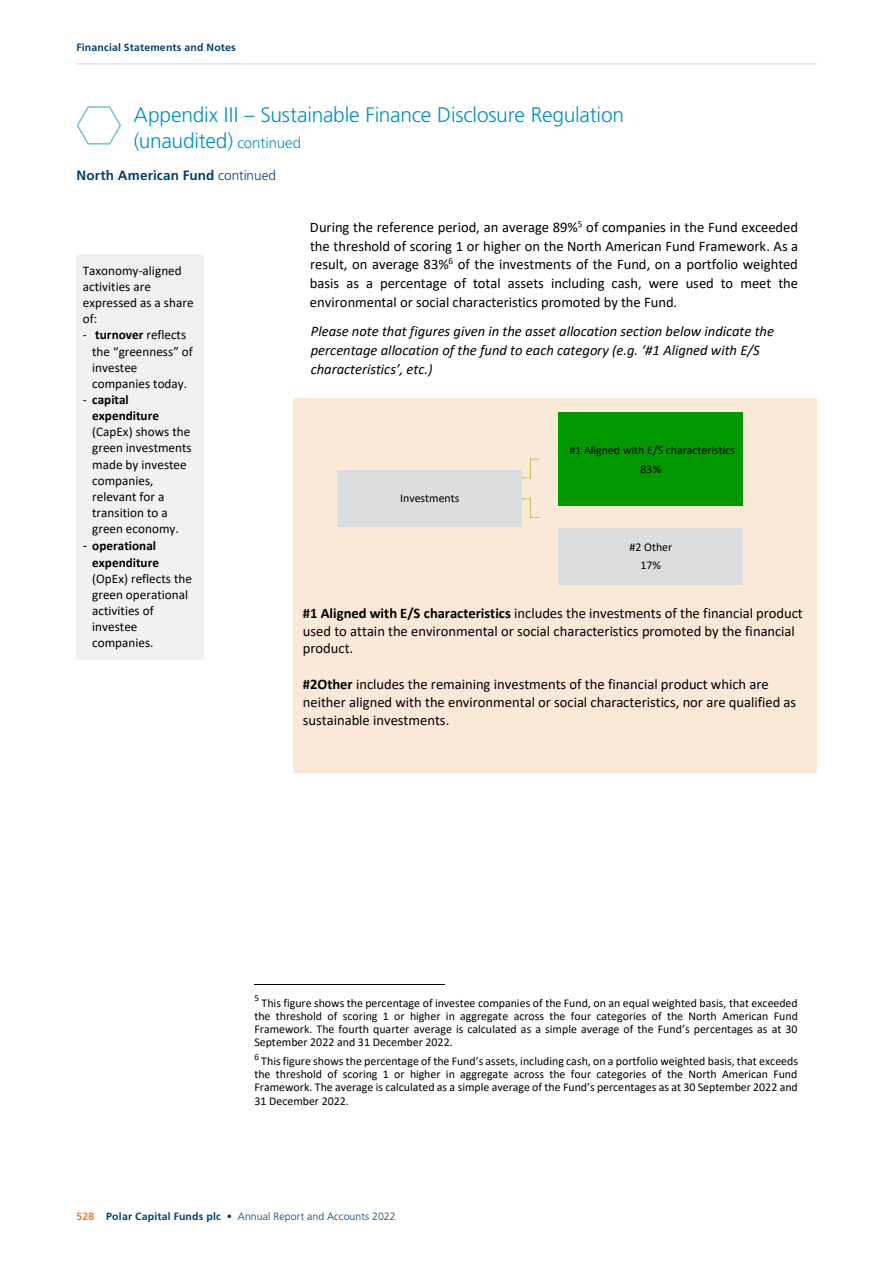
<style>
.page{position:relative;width:893px;height:1263px;background:#fff}
.page>*{position:absolute;margin:0;border:0;box-sizing:border-box;transform-origin:0 0}
.t1{font:300 21px/25.5px "Frutiger LT Std";letter-spacing:-.01em;color:#0091c8}
.t2{font:14.55px/18.6px "Calibri";color:#000}
.t3{font:italic 14.55px/19px "Calibri";color:#000}
.t4{font:700 13.5px "Frutiger LT Std";letter-spacing:.01em;color:#004071}
.t5{font:13.2px/16.2px "Calibri";color:#000}
.t6{font:700 13.2px/16px "Calibri";color:#000}
.t7{font:11.85px/13.2px "Calibri";color:#000;text-align:justify}
.t8{font:300 10.5px "Frutiger LT Std";letter-spacing:.01em;color:#004071}
.t9{font:700 10.5px "Frutiger LT Std";letter-spacing:.02em;color:#004071}
.s1{font-size:15px}
.s2{font-weight:300}
.s3{font-weight:700}
.s4{font-weight:400}
.s5{font-weight:400;font-size:14.55px}
.s6{font-weight:700;color:#f47920}
</style>
<div class="page">
<hr style="left:254px;top:984px;width:191px;height:1px;background:#000">
<div style="left:77px;top:254px;width:127px;height:406px;background:#f1f1f2"></div>
<div style="left:293px;top:398px;width:523px;height:374px;background:#fbe9d8"></div>
<svg style="left:522px;top:498px;width:18px;height:20px"></svg>
<svg style="left:521px;top:458px;width:19px;height:20px"></svg>
<div style="left:337px;top:471px;width:185px;height:56px;background:#dcddde"></div>
<div style="left:559px;top:412px;width:184px;height:94px;background:#090"></div>
<div style="left:559px;top:529px;width:184px;height:56px;background:#dcddde"></div>
<svg style="left:76px;top:106px;width:45px;height:39px"></svg>
<hr style="left:77px;top:63px;width:739px;height:2px;background:#d5e7f0">
<p class="t9" style="left:77px;top:41px;width:161px">Financial Statements and Notes</p>
<h1 class="t1" style="left:134px;top:102px;width:492px">Appendix III – Sustainable Finance Disclosure Regulation (unaudited) <span class="s1">continued</span></h1>
<p class="t4" style="left:77px;top:168px;width:201px">North American Fund <span class="s2">continued</span></p>
<p class="t5" style="left:83px;top:262px;width:112px">Taxonomy-aligned activities are expressed as a share of:</p>
<p class="t5" style="left:92px;top:327px;width:102px;text-indent:-9px">- <span class="s3">turnover</span> reflects the “greenness” of investee companies today.</p>
<p class="t6" style="left:92px;top:391px;width:68px;text-indent:-9px"><span class="s4">-</span> capital expenditure</p>
<p class="t5" style="left:92px;top:423px;width:101px">(CapEx) shows the green investments made by investee companies, relevant for a transition to a green economy.</p>
<p class="t6" style="left:83px;top:538px;width:78px;text-align:right"><span class="s5">-</span> operational expenditure</p>
<p class="t5" style="left:92px;top:570px;width:101px">(OpEx) reflects the green operational activities of investee companies.</p>
<p class="t2" style="left:310px;top:218px;width:490px;text-align:justify">During the reference period, an average 89%<sup>5</sup> of companies in the Fund exceeded the threshold of scoring 1 or higher on the North American Fund Framework. As a result, on average 83%<sup>6</sup> of the investments of the Fund, on a portfolio weighted basis as a percentage of total assets including cash, were used to meet the environmental or social characteristics promoted by the Fund.</p>
<p class="t3" style="left:311px;top:321px;width:465px">Please note that figures given in the asset allocation section below indicate the percentage allocation of the fund to each category (e.g. ‘#1 Aligned with E/S characteristics’, etc.)</p>
<p class="t7" style="left:400px;top:491px;width:61px">Investments</p>
<p class="t7" style="left:569px;top:440px;width:167px;line-height:19px;text-align:center">#1 Aligned with E/S characteristics<br>83%</p>
<p class="t7" style="left:630px;top:538px;width:44px;line-height:18.3px;text-align:center">#2 Other<br>17%</p>
<p class="t2" style="left:303px;top:604px;width:501px;line-height:17.7px"><span class="s3">#1 Aligned with E/S characteristics</span> includes the investments of the financial product used to attain the environmental or social characteristics promoted by the financial product.</p>
<p class="t2" style="left:303px;top:675px;width:495px;line-height:17.7px"><span class="s3">#2Other</span> includes the remaining investments of the financial product which are neither aligned with the environmental or social characteristics, nor are qualified as sustainable investments.</p>
<p class="t7" style="left:254px;top:996px;width:545px"><sup>5</sup> This figure shows the percentage of investee companies of the Fund, on an equal weighted basis, that exceeded the threshold of scoring 1 or higher in aggregate across the four categories of the North American Fund Framework. The fourth quarter average is calculated as a simple average of the Fund’s percentages as at 30<br>September 2022 and 31 December 2022.</p>
<p class="t7" style="left:254px;top:1054px;width:545px"><sup>6</sup> This figure shows the percentage of the Fund’s assets, including cash, on a portfolio weighted basis, that exceeds the threshold of scoring 1 or higher in aggregate across the four categories of the North American Fund Framework. The average is calculated as a simple average of the Fund’s percentages as at 30 September 2022 and 31 December 2022.</p>
<p class="t8" style="left:77px;top:1211px;width:321px"><span class="s6">528</span> <span class="s3">Polar Capital Funds plc</span> • Annual Report and Accounts 2022</p>
</div>
